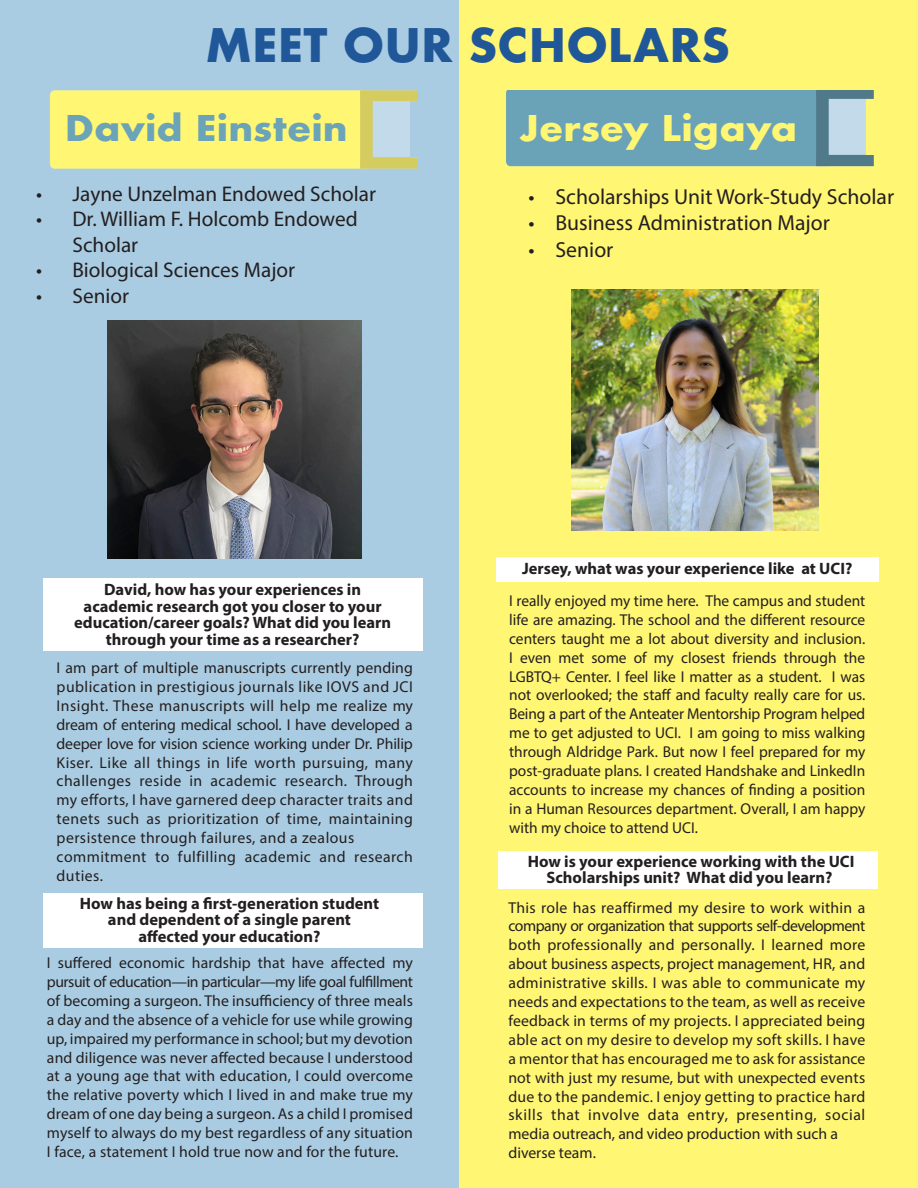
<style>
.page{position:relative;width:918px;height:1188px;background:#fff}
.page>*{position:absolute;margin:0;border:0;box-sizing:border-box;transform-origin:0 0}
.t1{font:700 45px "Futura";color:#205799}
.t2{font:700 34.5px "Futura";color:#6ba3b8;scale:1.09 1}
.t3{font:700 34.5px "Futura";color:#fff673;scale:1.09 1}
.t4{font:21.75px "Myriad Pro";color:#231f20}
.t5{font:21.3px/25.5px "Myriad Pro";color:#231f20}
.t6{font:700 16.5px/16.5px "Myriad Pro";color:#231f20;text-align:center}
.t7{font:15.75px/18.9px "Myriad Pro";letter-spacing:.01em;color:#231f20;text-align:justify}
.t8{font:15.75px/18.9px "Myriad Pro";letter-spacing:.03em;color:#231f20}
</style>
<div class="page">
<div style="left:459px;top:0;width:459px;height:1188px;background:#fff673"></div>
<div style="left:0;top:0;width:459px;height:1188px;background:#aacce2"></div>
<div style="left:496px;top:558px;width:382px;height:24px;background:#fff"></div>
<img style="left:50px;top:90px;width:368px;height:79px">
<img style="left:506px;top:90px;width:368px;height:77px">
<div style="left:43px;top:893px;width:379px;height:54px;background:#fff"></div>
<div style="left:499px;top:852px;width:379px;height:37px;background:#fff"></div>
<div style="left:43px;top:579px;width:379px;height:72px;background:#fff"></div>
<img style="left:571px;top:290px;width:248px;height:241px">
<img style="left:108px;top:320px;width:254px;height:238px">
<p class="t1" style="left:206px;top:13px;width:526px">MEET OUR SCHOLARS</p>
<p class="t2" style="left:65px;top:103px;width:261px">David Einstein</p>
<p class="t5" style="left:36px;top:181px;width:341px">• Jayne Unzelman Endowed Scholar</p>
<p class="t5" style="left:72px;top:206px;width:287px;text-indent:-36px">• Dr. William F. Holcomb Endowed<br>Scholar</p>
<p class="t5" style="left:36px;top:257px;width:260px">• Biological Sciences Major</p>
<p class="t5" style="left:36px;top:283px;width:94px">• Senior</p>
<p class="t3" style="left:519px;top:103px;width:256px">Jersey Ligaya</p>
<p class="t4" style="left:528px;top:183px;width:367px">• Scholarships Unit Work-Study Scholar</p>
<p class="t4" style="left:528px;top:210px;width:303px">• Business Administration Major</p>
<p class="t4" style="left:528px;top:236px;width:86px">• Senior</p>
<p class="t6" style="left:104px;top:581px;width:259px">David, how has your experiences in</p>
<p class="t6" style="left:74px;top:598px;width:318px">academic research got you closer to your education/career goals? What did you learn through your time as a researcher?</p>
<p class="t7" style="left:57px;top:658px;width:358px">I am part of multiple manuscripts currently pending publication in prestigious journals like IOVS and JCI Insight. These manuscripts will help me realize my dream of entering medical school. I have developed a deeper love for vision science working under Dr. Philip Kiser. Like all things in life worth pursuing, many challenges reside in academic research. Through my efforts, I have garnered deep character traits and tenets such as prioritization of time, maintaining persistence through failures, and a zealous</p>
<p class="t8" style="left:57px;top:847px;width:358px">commitment to fulfilling academic and research duties.</p>
<p class="t6" style="left:80px;top:895px;width:301px">How has being a first-generation student</p>
<p class="t6" style="left:108px;top:911px;width:245px">and dependent of a single parent</p>
<p class="t6" style="left:138px;top:928px;width:184px">affected your education?</p>
<p class="t7" style="left:47px;top:953px;width:368px">I suffered economic hardship that have affected my pursuit of education—in particular—my life goal fulfillment of becoming a surgeon. The insufficiency of three meals a day and the absence of a vehicle for use while growing up, impaired my performance in school; but my devotion and diligence was never affected because I understood at a young age that with education, I could overcome the relative poverty which I lived in and make true my dream of one day being a surgeon. As a child I promised myself to always do my best regardless of any situation I face, a statement I hold true now and for the future.</p>
<p class="t6" style="left:522px;top:560px;width:332px">Jersey, what was your experience like at UCI?</p>
<p class="t7" style="left:509px;top:591px;width:358px">I really enjoyed my time here. The campus and student life are amazing. The school and the different resource centers taught me a lot about diversity and inclusion.<br>I even met some of my closest friends through the LGBTQ+ Center. I feel like I matter as a student. I was not overlooked; the staff and faculty really care for us.<br>Being a part of the Anteater Mentorship Program helped me to get adjusted to UCI. I am going to miss walking through Aldridge Park. But now I feel prepared for my post-graduate plans. I created Handshake and LinkedIn accounts to increase my chances of finding a position in a Human Resources department. Overall, I am happy with my choice to attend UCI.</p>
<p class="t6" style="left:528px;top:852px;width:328px">How is your experience working with the UCI<br>Scholarships unit? What did you learn?</p>
<p class="t7" style="left:508px;top:898px;width:358px">This role has reaffirmed my desire to work within a company or organization that supports self-development both professionally and personally. I learned more about business aspects, project management, HR, and administrative skills. I was able to communicate my needs and expectations to the team, as well as receive feedback in terms of my projects. I appreciated being able act on my desire to develop my soft skills. I have a mentor that has encouraged me to ask for assistance not with just my resume, but with unexpected events due to the pandemic. I enjoy getting to practice hard skills that involve data entry, presenting, social media outreach, and video production with such a</p>
<p class="t7" style="left:508px;top:1143px;width:89px">diverse team.</p>
</div>
